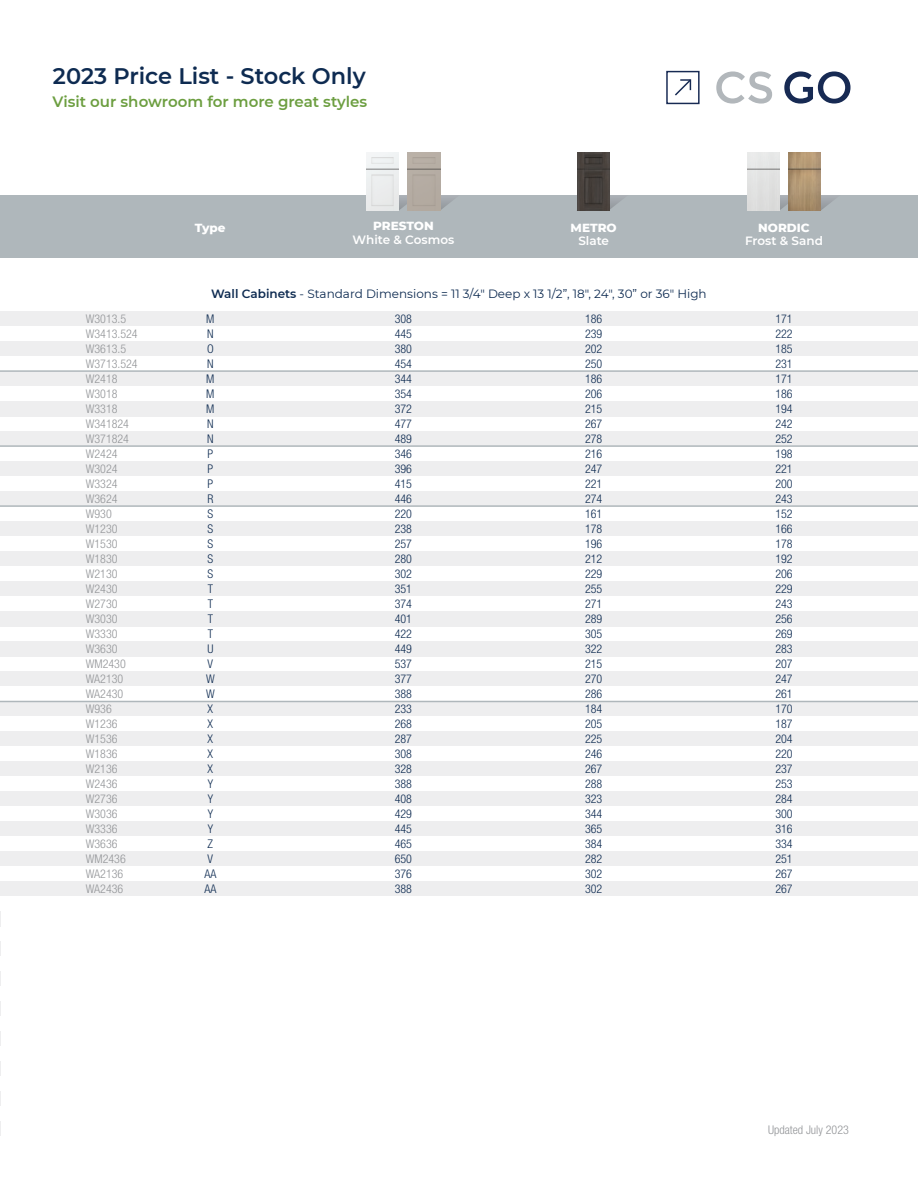
<style>
.page{position:relative;width:918px;height:1188px;background:#fff}
.page>*{position:absolute;margin:0;border:0;box-sizing:border-box;transform-origin:0 0}
.t1{font:600 22.5px "Montserrat";color:#0e2b51}
.t2{font:600 15px "Montserrat";color:#6c9e40}
.t3{font:300 condensed 12px/15px "Helvetica Neue LT Std";color:#0e2b51;text-align:justify}
.t4{font:300 condensed 12px/15px "Helvetica Neue LT Std";color:#939598}
.t5{font:12px "Montserrat";color:#0e2b51}
.t6{font:600 12px "Montserrat";color:#fff}
.t7{font:800 12px "Montserrat";color:#fff}
.s1{font-weight:600}
</style>
<div class="page">
<div style="left:0;top:311px;width:918px;height:15px;background:#eeeeef"></div>
<div style="left:0;top:341px;width:918px;height:15px;background:#eeeeef"></div>
<div style="left:0;top:371px;width:918px;height:15px;background:#eeeeef"></div>
<div style="left:0;top:401px;width:918px;height:15px;background:#eeeeef"></div>
<div style="left:0;top:431px;width:918px;height:15px;background:#eeeeef"></div>
<div style="left:0;top:461px;width:918px;height:15px;background:#eeeeef"></div>
<div style="left:0;top:491px;width:918px;height:15px;background:#eeeeef"></div>
<div style="left:0;top:521px;width:918px;height:15px;background:#eeeeef"></div>
<div style="left:0;top:551px;width:918px;height:15px;background:#eeeeef"></div>
<div style="left:0;top:581px;width:918px;height:15px;background:#eeeeef"></div>
<div style="left:0;top:611px;width:918px;height:15px;background:#eeeeef"></div>
<div style="left:0;top:641px;width:918px;height:15px;background:#eeeeef"></div>
<div style="left:0;top:671px;width:918px;height:15px;background:#eeeeef"></div>
<div style="left:0;top:701px;width:918px;height:15px;background:#eeeeef"></div>
<div style="left:0;top:731px;width:918px;height:15px;background:#eeeeef"></div>
<div style="left:0;top:761px;width:918px;height:15px;background:#eeeeef"></div>
<div style="left:0;top:791px;width:918px;height:15px;background:#eeeeef"></div>
<div style="left:0;top:821px;width:918px;height:15px;background:#eeeeef"></div>
<div style="left:0;top:851px;width:918px;height:15px;background:#eeeeef"></div>
<div style="left:0;top:881px;width:918px;height:15px;background:#eeeeef"></div>
<div style="left:0;top:195px;width:918px;height:63px;background:#afb7bb"></div>
<div style="left:666px;top:71px;width:34px;height:33px;border:1px solid #172a53"></div>
<svg style="left:675px;top:79px;width:17px;height:17px"></svg>
<svg style="left:716px;top:71px;width:56px;height:33px"></svg>
<svg style="left:784px;top:71px;width:67px;height:33px"></svg>
<hr style="left:0;top:370px;width:918px;height:2px;background:#afb7bb">
<hr style="left:0;top:445px;width:918px;height:2px;background:#afb7bb">
<hr style="left:0;top:505px;width:918px;height:2px;background:#afb7bb">
<hr style="left:0;top:701px;width:918px;height:1px;background:#afb7bb">
<svg style="left:577px;top:195px;width:46px;height:15px"></svg>
<img style="left:578px;top:153px;width:32px;height:57px">
<svg style="left:780px;top:195px;width:56px;height:15px"></svg>
<img style="left:747px;top:153px;width:33px;height:57px">
<img style="left:789px;top:153px;width:32px;height:57px">
<svg style="left:399px;top:195px;width:56px;height:15px"></svg>
<img style="left:367px;top:153px;width:32px;height:57px">
<div style="left:408px;top:153px;width:32px;height:57px;background:#b4aba2"></div>
<h1 class="t1" style="left:53px;top:61px;width:314px">2023 Price List - Stock Only</h1>
<p class="t2" style="left:53px;top:91px;width:316px">Visit our showroom for more great styles</p>
<p class="t7" style="left:195px;top:218px;width:32px">Type</p>
<p class="t7" style="left:373px;top:217px;width:62px">PRESTON</p>
<p class="t6" style="left:352px;top:231px;width:103px">White &amp; Cosmos</p>
<p class="t7" style="left:571px;top:218px;width:48px">METRO</p>
<p class="t6" style="left:578px;top:232px;width:32px">Slate</p>
<p class="t7" style="left:758px;top:218px;width:53px">NORDIC</p>
<p class="t6" style="left:745px;top:232px;width:79px">Frost &amp; Sand</p>
<p class="t4" style="left:86px;top:311px;width:53px">W3013.5<br>W3413.524<br>W3613.5<br>W3713.524<br>W2418<br>W3018<br>W3318<br>W341824<br>W371824<br>W2424<br>W3024<br>W3324<br>W3624<br>W930<br>W1230<br>W1530<br>W1830<br>W2130<br>W2430<br>W2730<br>W3030<br>W3330<br>W3630<br>WM2430<br>WA2130<br>WA2430<br>W936<br>W1236<br>W1536<br>W1836<br>W2136<br>W2436<br>W2736<br>W3036<br>W3336<br>W3636<br>WM2436<br>WA2136<br>WA2436</p>
<p class="t5" style="left:211px;top:286px;width:497px"><span class="s1">Wall Cabinets</span> - Standard Dimensions = 11 3/4" Deep x 13 1/2”, 18", 24", 30” or 36" High</p>
<p class="t3" style="left:204px;top:311px;width:13px;text-align:left">M<br>N<br>O<br>N<br>M<br>M<br>M<br>N<br>N<br>P<br>P<br>P<br>R<br>S<br>S<br>S<br>S<br>S<br>T<br>T<br>T<br>T<br>U<br>V<br>W<br>W<br>X<br>X<br>X<br>X<br>X<br>Y<br>Y<br>Y<br>Y<br>Z<br>V<br>AA<br>AA</p>
<p class="t3" style="left:395px;top:311px;width:19px">308<br>445<br>380<br>454<br>344<br>354<br>372<br>477<br>489<br>346<br>396<br>415<br>446<br>220<br>238<br>257<br>280<br>302<br>351<br>374<br>401<br>422<br>449<br>537<br>377<br>388<br>233<br>268<br>287<br>308<br>328<br>388<br>408<br>429<br>445<br>465<br>650<br>376<br>388</p>
<p class="t3" style="left:775px;top:311px;width:19px">171<br>222<br>185<br>231<br>171<br>186<br>194<br>242<br>252<br>198<br>221<br>200<br>243<br>152<br>166<br>178<br>192<br>206<br>229<br>243<br>256<br>269<br>283<br>207<br>247<br>261<br>170<br>187<br>204<br>220<br>237<br>253<br>284<br>300<br>316<br>334<br>251<br>267<br>267</p>
<p class="t3" style="left:585px;top:311px;width:19px">186<br>239<br>202<br>250<br>186<br>206<br>215<br>267<br>278<br>216<br>247<br>221<br>274<br>161<br>178<br>196<br>212<br>229<br>255<br>271<br>289<br>305<br>322<br>215<br>270<br>286<br>184<br>205<br>225<br>246<br>267<br>288<br>323<br>344<br>365<br>384<br>282<br>302<br>302</p>
<p class="t4" style="left:768px;top:1122px;width:82px">Updated July 2023</p>
</div>
